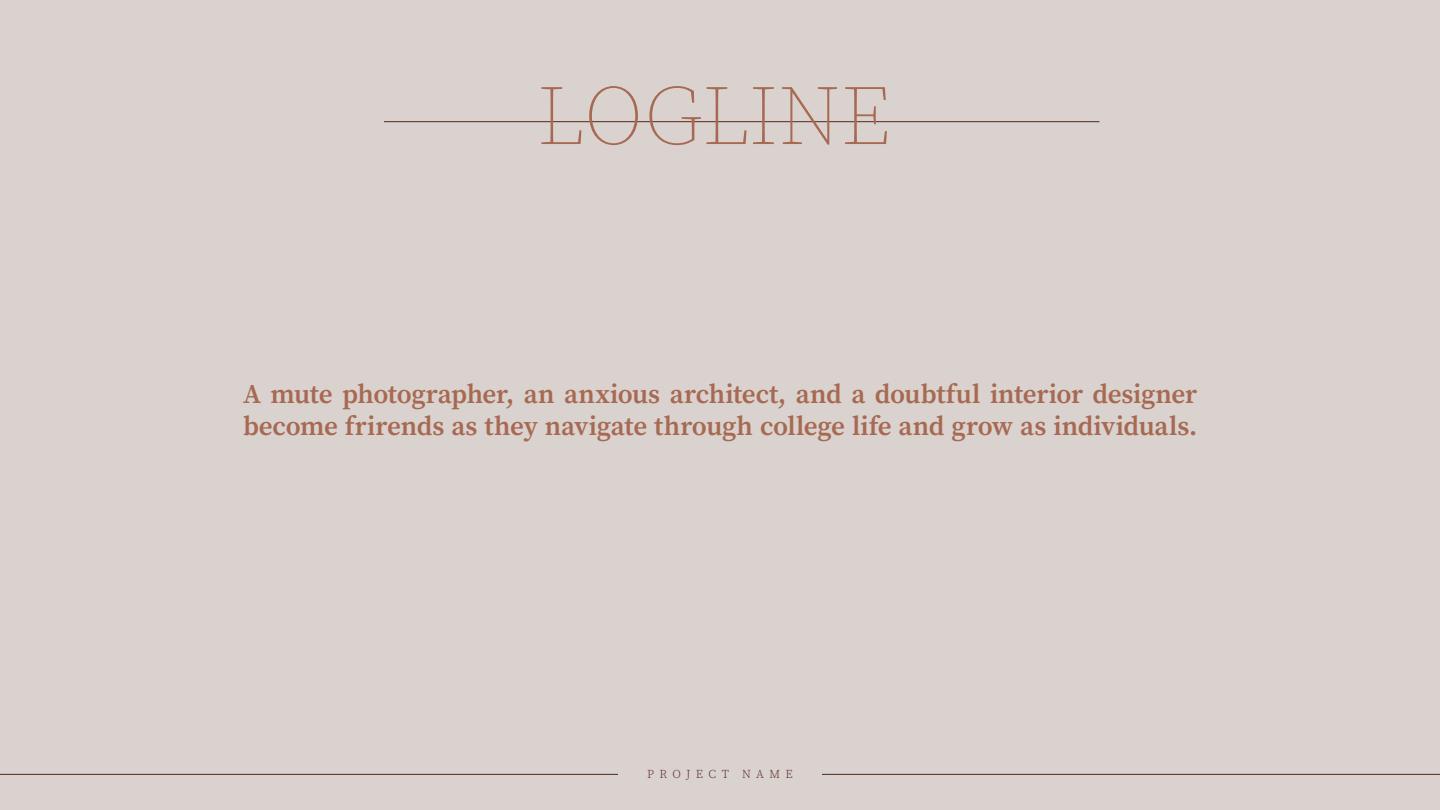
<style>
.page{position:relative;width:1440px;height:810px;background:#d9d2ce}
.page>*{position:absolute;margin:0;border:0;box-sizing:border-box;transform-origin:0 0}
.t1{font:200 84px "Source Serif Pro";color:#a76952}
.t2{font:600 27px/32.4px "Source Serif Pro";letter-spacing:-.01em;color:#a76952}
.t3{font:300 12px "Source Serif Pro";letter-spacing:.445em;color:#58251b}
</style>
<div class="page">
<hr style="left:822px;top:774px;width:618px;height:1px;background:#58251b">
<hr style="left:0;top:774px;width:618px;height:1px;background:#58251b">
<hr style="left:384px;top:122px;width:716px;height:1px;background:#58251b">
<h1 class="t1" style="left:537px;top:63px;width:356px">LOGLINE</h1>
<p class="t2" style="left:243px;top:378px;width:956px">A mute photographer, an anxious architect, and a doubtful interior designer become frirends as they navigate through college life and grow as individuals.</p>
<p class="t3" style="left:647px;top:766px;width:147px">PROJECT NAME</p>
</div>
